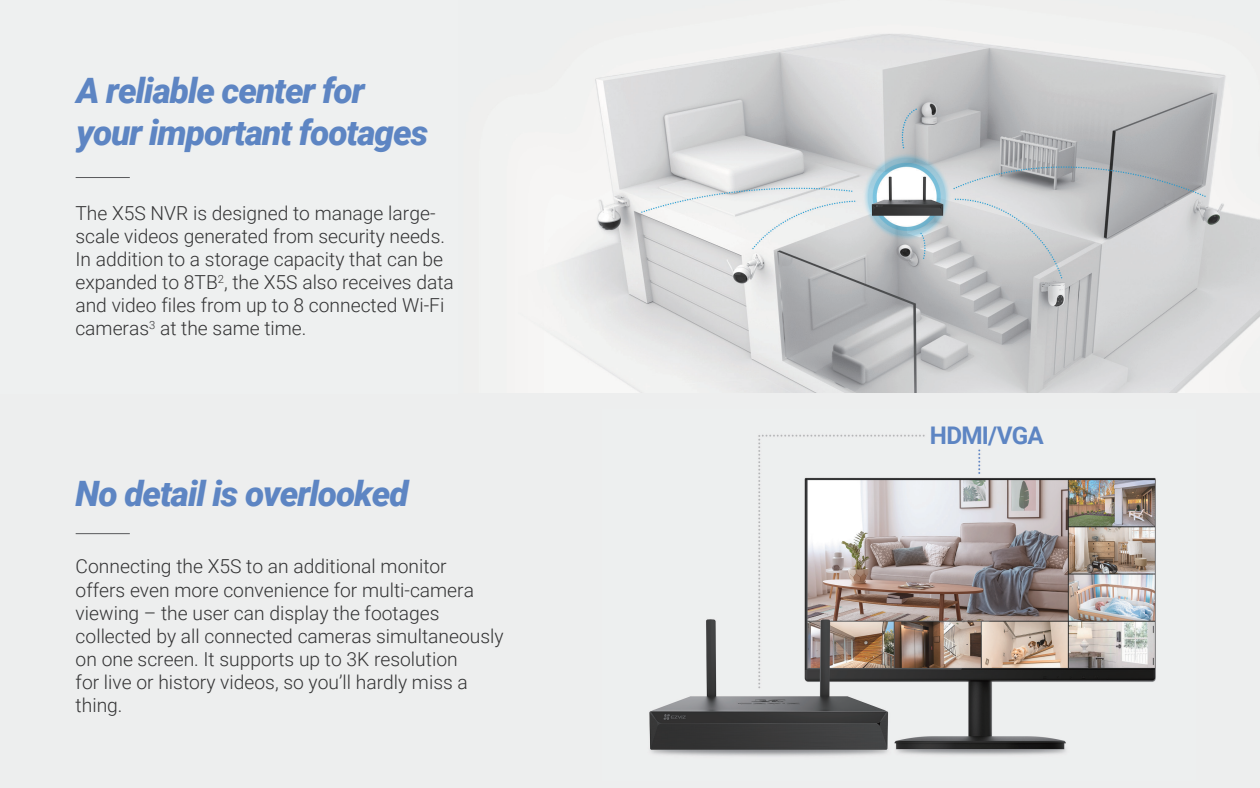
<style>
.page{position:relative;width:1260px;height:788px;background:#fff}
.page>*{position:absolute;margin:0;border:0;box-sizing:border-box;transform-origin:0 0}
.t1{font:italic 900 35px/42px "Roboto";letter-spacing:-.03em;color:#5d85c3}
.t2{font:700 24.32px "Roboto";letter-spacing:-.03em;color:#5d85c3}
.t3{font:300 19.25px/23.1px "Roboto";color:#333334}
</style>
<div class="page">
<img style="left:457px;top:0;width:803px;height:394px">
<div style="left:0;top:394px;width:1260px;height:394px;background:#edeeee"></div>
<div style="left:0;top:0;width:457px;height:394px;background:#eef0f0"></div>
<hr style="left:76px;top:177px;width:54px;height:1px;background:#57585a">
<hr style="left:76px;top:533px;width:54px;height:1px;background:#57585a">
<img style="left:649px;top:434px;width:507px;height:322px">
<h1 class="t1" style="left:76px;top:68px;width:353px">A reliable center for your important footages</h1>
<p class="t3" style="left:75px;top:201px;width:380px">The X5S NVR is designed to manage large&shy;scale videos generated from security needs.<br>In addition to a storage capacity that can be expanded to 8TB<sup>2</sup>, the X5S also receives data and video files from up to 8 connected Wi-Fi cameras<sup>3</sup> at the same time.</p>
<h1 class="t1" style="left:76px;top:471px;width:335px">No detail is overlooked</h1>
<p class="t3" style="left:76px;top:554px;width:430px">Connecting the X5S to an additional monitor<br>offers even more convenience for multi-camera viewing – the user can display the footages collected by all connected cameras simultaneously on one screen. It supports up to 3K resolution<br>for live or history videos, so you’ll hardly miss a thing.</p>
<p class="t2" style="left:930px;top:418px;width:116px">HDMI/VGA</p>
</div>
